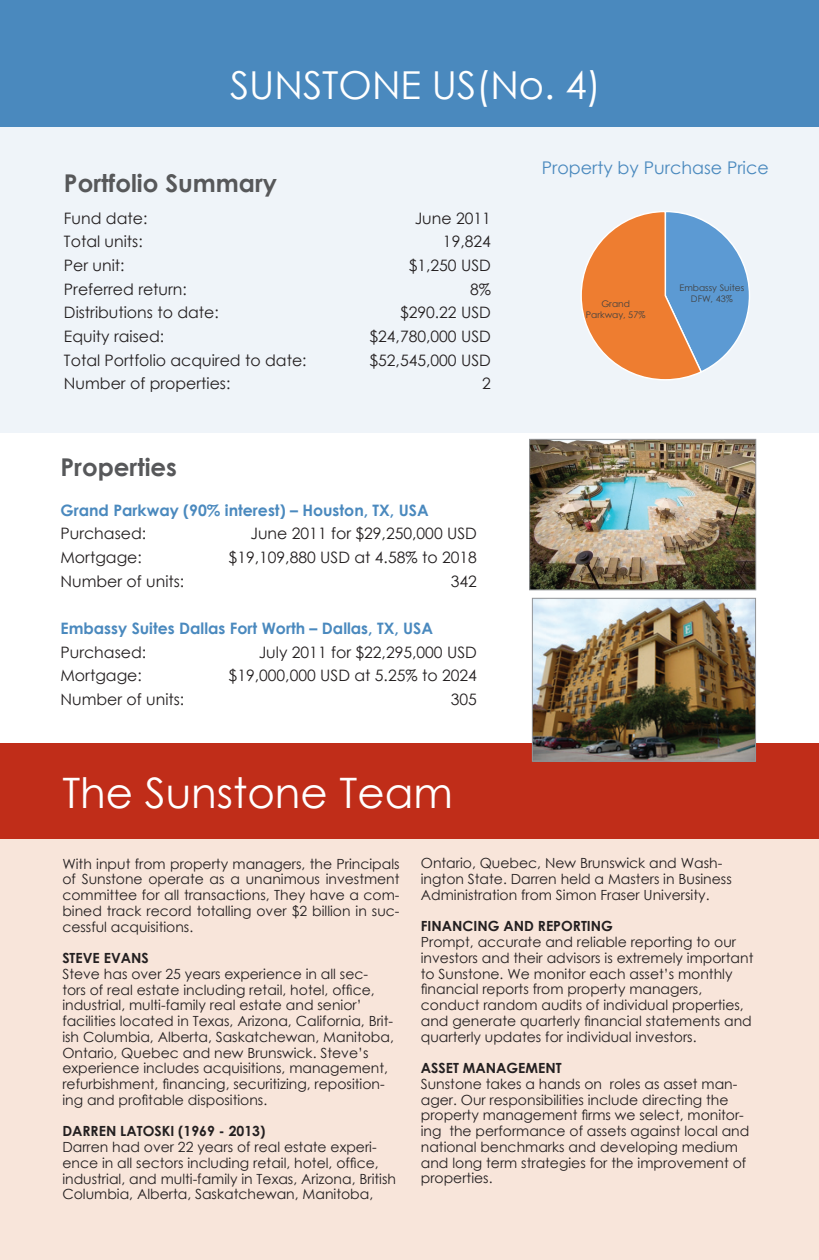
<style>
.page{position:relative;width:819px;height:1260px;background:#fff}
.page>*{position:absolute;margin:0;border:0;box-sizing:border-box;transform-origin:0 0}
.t1{font:42px "Century Gothic";color:#fff}
.t2{font:38.5px "Century Gothic";color:#fff}
.t3{font:700 24.5px "Century Gothic";color:#57585a}
.t4{font:17.5px "Century Gothic";color:#4a89be}
.t5{font:15.75px "Century Gothic";color:#231f20}
.t6{font:700 15.75px "Century Gothic";color:#4a89be}
.t7{font:14px/15.8px "Century Gothic";color:#231f20}
.t8{font:700 14px "Century Gothic";color:#231f20}
.t9{font:9.1px/11.2px "Century Gothic";letter-spacing:-.005em;color:#404040;text-align:center}
</style>
<div class="page">
<div style="left:0;top:127px;width:819px;height:306px;background:#eff4f9"></div>
<div style="left:0;top:0;width:819px;height:127px;background:#4a89be"></div>
<img style="left:531px;top:441px;width:223px;height:147px">
<div style="left:529px;top:439px;width:227px;height:151px;border:1px solid #939598"></div>
<div style="left:0;top:743px;width:819px;height:96px;background:#c02d19"></div>
<div style="left:0;top:839px;width:819px;height:421px;background:#f8e5da"></div>
<img style="left:534px;top:600px;width:220px;height:160px">
<div style="left:532px;top:598px;width:224px;height:164px;border:1px solid #939598"></div>
<svg style="left:581px;top:211px;width:169px;height:169px"></svg>
<h2 class="t2" style="left:230px;top:59px;width:372px">Sunstone US (No. 4)</h2>
<h3 class="t3" style="left:64px;top:165px;width:215px">Portfolio Summary</h3>
<p class="t5" style="left:64px;top:207px;width:85px">Fund date:</p>
<p class="t5" style="left:415px;top:207px;width:78px">June 2011</p>
<p class="t5" style="left:64px;top:231px;width:80px">Total units:</p>
<p class="t5" style="left:443px;top:231px;width:49px">19,824</p>
<p class="t5" style="left:64px;top:254px;width:62px">Per unit:</p>
<p class="t5" style="left:409px;top:254px;width:84px">$1,250 USD</p>
<p class="t5" style="left:64px;top:278px;width:124px">Preferred return:</p>
<p class="t5" style="left:470px;top:278px;width:22px">8%</p>
<p class="t5" style="left:64px;top:302px;width:156px">Distributions to date:</p>
<p class="t5" style="left:400px;top:302px;width:92px">$290.22 US D</p>
<p class="t5" style="left:64px;top:325px;width:102px">Equity raised:</p>
<p class="t5" style="left:369px;top:325px;width:123px">$24,780,000 US D</p>
<p class="t5" style="left:64px;top:349px;width:244px">Total Portfolio acquired to date:</p>
<p class="t5" style="left:369px;top:349px;width:123px">$52,545,000 US D</p>
<p class="t5" style="left:64px;top:372px;width:168px">N umber of properties:</p>
<p class="t5" style="left:482px;top:372px;width:10px">2</p>
<h3 class="t3" style="left:60px;top:449px;width:118px">Properties</h3>
<p class="t6" style="left:60px;top:498px;width:370px">Grand Parkway (90% interest) – Houston, TX, USA</p>
<p class="t5" style="left:60px;top:523px;width:87px">Purchased:</p>
<p class="t5" style="left:250px;top:523px;width:228px">June 2011 for $29,250,000 US D</p>
<p class="t5" style="left:60px;top:546px;width:83px">Mortgage:</p>
<p class="t5" style="left:229px;top:546px;width:250px">$19,109,880 US D at 4.58% to 2018</p>
<p class="t5" style="left:60px;top:570px;width:125px">N umber of units:</p>
<p class="t5" style="left:451px;top:570px;width:28px">342</p>
<p class="t6" style="left:60px;top:616px;width:374px">Embassy Suites Dallas Fort Worth – Dallas, TX, USA</p>
<p class="t5" style="left:60px;top:641px;width:87px">Purchased:</p>
<p class="t5" style="left:259px;top:641px;width:220px">July 2011 for $22,295,000 US D</p>
<p class="t5" style="left:60px;top:664px;width:83px">Mortgage:</p>
<p class="t5" style="left:229px;top:664px;width:250px">$19,000,000 US D at 5.25% to 2024</p>
<p class="t5" style="left:60px;top:688px;width:125px">N umber of units:</p>
<p class="t5" style="left:451px;top:688px;width:28px">305</p>
<h1 class="t1" style="left:62px;top:763px;width:392px">The Sunstone Team</h1>
<p class="t4" style="left:542px;top:156px;width:229px">Property by Purchase Price</p>
<p class="t9" style="left:586px;top:298px;width:61px">Grand<br>Parkway, 57%</p>
<p class="t9" style="left:680px;top:282px;width:66px">Embassy Suites<br>DFW, 43%</p>
<p class="t7" style="left:62px;top:855px;width:339px;text-align:justify">With input from property managers, the Principals of Sunstone operate as a unanimous investment committee for all transactions, They have a com&shy;bined track record totalling over $2 billion in suc&shy;cessful acquisitions.</p>
<p class="t8" style="left:62px;top:947px;width:16px">Steve</p>
<p class="t8" style="left:104px;top:947px;width:18px">Evans</p>
<p class="t7" style="left:62px;top:966px;width:333px">Steve has over 25 years experience in all sec&shy;tors of real estate including retail, hotel, office, industrial, multi-family real estate and senior’ facilities located in Texas, Arizona, California, Brit&shy;ish Columbia, Alberta, Saskatchewan, Manitoba, Ontario, Quebec and new Brunswick. Steve’s experience includes acquisitions, management, refurbishment, financing, securitizing, reposition&shy;ing and profitable dispositions.</p>
<p class="t8" style="left:62px;top:1121px;width:20px">Darren</p>
<p class="t8" style="left:120px;top:1121px;width:15px">Latoski</p>
<p class="t8" style="left:178px;top:1121px;width:89px">(1969 - 2013)</p>
<p class="t7" style="left:62px;top:1139px;width:335px">Darren had over 22 years of real estate experi&shy;ence in all sectors including retail, hotel, office, industrial, and multi-family in Texas, Arizona, British Columbia, Alberta, Saskatchewan, Manitoba,</p>
<p class="t7" style="left:421px;top:855px;width:312px">Ontario, Quebec, New Brunswick and Wash&shy;ington State. Darren held a Masters in Business<br>Administration from Simon Fraser U niversity.</p>
<p class="t8" style="left:421px;top:916px;width:17px">Financing</p>
<p class="t8" style="left:503px;top:916px;width:11px">and</p>
<p class="t8" style="left:538px;top:916px;width:18px">Reporting</p>
<p class="t7" style="left:421px;top:934px;width:334px">Prompt, accurate and reliable reporting to our investors and their advisors is extremely important to Sunstone. We monitor each asset’s monthly financial reports from property managers, conduct random audits of individual properties, and generate quarterly financial statements and quarterly updates for individual investors.</p>
<p class="t8" style="left:421px;top:1057px;width:19px">Asset</p>
<p class="t8" style="left:463px;top:1057px;width:24px">Management</p>
<p class="t7" style="left:421px;top:1076px;width:330px">Sunstone takes a hands on roles as asset man&shy;ager. Our responsibilities include directing the property management firms we select, monitor&shy;ing the performance of assets against local and national benchmarks and developing medium and long term strategies for the improvement of properties.</p>
</div>
